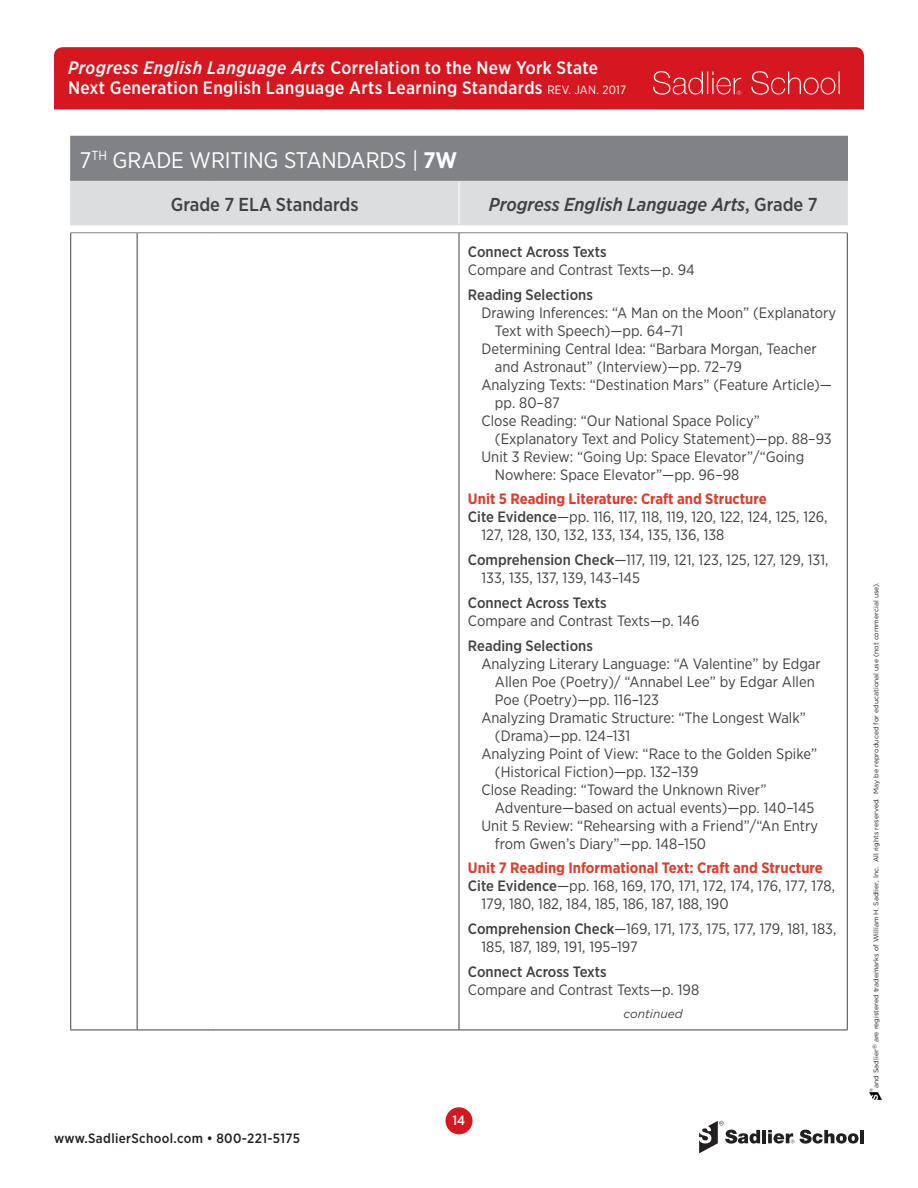
<style>
.page{position:relative;width:918px;height:1188px;background:#fff}
.page>*{position:absolute;margin:0;border:0;box-sizing:border-box;transform-origin:0 0}
.DOMAIN_PARAGRAPH{font:22.5px "Gotham Narrow";letter-spacing:-.005em;color:#fff}
.Table_header{font:italic 500 18.75px "Gotham Narrow";color:#414142}
.Table_header-2{font:500 18.75px "Gotham Narrow";color:#414142}
.t1{font:500 18px/19.8px "Gotham Narrow";letter-spacing:.02em;color:#fff}
.Citation_indents{font:15px/18px "Gotham Narrow";color:#414142}
.Citations{font:15px/18px "Gotham Narrow";color:#414142}
.Citation_Subhead_Med{font:15px/18px "Gotham Narrow";color:#414142}
.Citation_Subhead_Med-2{font:500 15px "Gotham Narrow";color:#414142}
.Citation_Red_Head{font:700 15px "Gotham Narrow";color:#dc3c2b}
.t2{font:500 13.5px "Gotham Narrow";letter-spacing:.025em;color:#231f20}
.t3{font:500 13.5px "Gotham Narrow";color:#fff}
.CONTINUED{font:italic 12px "Gotham";color:#414142}
.t4{font:6.9px "Gotham";color:#231f20}
.t5{font:4.8px "Gotham";color:#231f20}
.s1{font-style:italic}
.s2{font-weight:400;font-size:12px}
.s3{font-weight:700}
.s4{font-style:normal}
.s5{font-weight:500}
</style>
<div class="page">
<svg style="left:869px;top:1093px;width:13px;height:7px"></svg>
<svg style="left:699px;top:1121px;width:61px;height:32px"></svg>
<hr style="left:762px;top:1130px;width:4px;height:13px;background:#231f20">
<svg style="left:800px;top:1130px;width:59px;height:14px"></svg>
<hr style="left:860px;top:1130px;width:4px;height:13px;background:#231f20">
<svg style="left:768px;top:1130px;width:26px;height:14px"></svg>
<div style="left:446px;top:1107px;width:27px;height:27px;background:#d7171f;border-radius:50%"></div>
<div style="left:54px;top:47px;width:810px;height:62px;background:#d7171f"></div>
<svg style="left:653px;top:71px;width:88px;height:24px;background:#dd3f45"></svg>
<svg style="left:751px;top:71px;width:89px;height:24px;background:#dc3940"></svg>
<div style="left:71px;top:136px;width:776px;height:45px;background:#808285"></div>
<div style="left:71px;top:182px;width:776px;height:42px;background:#dcdddf"></div>
<hr style="left:847px;top:137px;width:1px;height:44px;background:#808285">
<hr style="left:70px;top:136px;width:67px;height:1px;background:#808285">
<hr style="left:70px;top:137px;width:1px;height:44px;background:#808285">
<hr style="left:459px;top:136px;width:389px;height:1px;background:#808285">
<hr style="left:70px;top:232px;width:67px;height:1px;background:#808285">
<hr style="left:137px;top:232px;width:74px;height:1px;background:#808285">
<hr style="left:211px;top:232px;width:248px;height:1px;background:#808285">
<hr style="left:459px;top:232px;width:389px;height:1px;background:#808285">
<hr style="left:137px;top:233px;width:1px;height:797px;background:#414142">
<hr style="left:459px;top:233px;width:1px;height:797px;background:#414142">
<hr style="left:847px;top:233px;width:1px;height:797px;background:#414142">
<hr style="left:459px;top:1030px;width:389px;height:1px;background:#414142">
<hr style="left:70px;top:1030px;width:68px;height:1px;background:#414142">
<hr style="left:138px;top:1030px;width:73px;height:1px;background:#414142">
<hr style="left:211px;top:1030px;width:248px;height:1px;background:#414142">
<hr style="left:70px;top:181px;width:67px;height:1px;background:#dcdddf">
<hr style="left:137px;top:181px;width:74px;height:1px;background:#dcdddf">
<hr style="left:211px;top:181px;width:248px;height:1px;background:#dcdddf">
<hr style="left:459px;top:181px;width:389px;height:1px;background:#dcdddf">
<hr style="left:70px;top:182px;width:1px;height:42px;background:#dcdddf">
<hr style="left:847px;top:182px;width:1px;height:42px;background:#dcdddf">
<hr style="left:70px;top:224px;width:67px;height:1px;background:#dcdddf">
<hr style="left:137px;top:224px;width:74px;height:1px;background:#dcdddf">
<hr style="left:211px;top:224px;width:248px;height:1px;background:#dcdddf">
<hr style="left:459px;top:224px;width:389px;height:1px;background:#dcdddf">
<hr style="left:458px;top:182px;width:2px;height:42px;background:#fff">
<hr style="left:70px;top:233px;width:1px;height:797px;background:#414142">
<p class="t1" style="left:68px;top:57px;width:560px"><span class="s1">Progress English Language Arts</span> Correlation to the New York State<br>Next Generation English Language Arts Learning Standards <span class="s2">REV. JAN. 2017</span></p>
<p class="DOMAIN_PARAGRAPH" style="left:80px;top:146px;width:379px">7<sup>TH</sup> GRADE WRITING STANDARDS | <span class="s3">7W</span></p>
<p class="Table_header-2" style="left:171px;top:192px;width:189px">Grade 7 ELA Standards</p>
<p class="Table_header" style="left:489px;top:192px;width:330px">Progress English Language Arts<span class="s4">, Grade 7</span></p>
<p class="Citation_Subhead_Med-2" style="left:468px;top:242px;width:140px">Connect Across Texts</p>
<p class="Citations" style="left:468px;top:260px;width:228px">Compare and Contrast Texts—p. 94</p>
<p class="Citation_Subhead_Med-2" style="left:468px;top:285px;width:126px">Reading Selections</p>
<p class="Citation_indents" style="left:495px;top:303px;width:343px;text-indent:-14px">Drawing Inferences: “A Man on the Moon” (Explanatory<br>Text with Speech)—pp. 64–71</p>
<p class="Citation_indents" style="left:495px;top:339px;width:323px;text-indent:-14px">Determining Central Idea: “Barbara Morgan, Teacher and Astronaut” (Interview)—pp. 72–79</p>
<p class="Citation_indents" style="left:495px;top:375px;width:338px;text-indent:-14px">Analyzing Texts: “Destination Mars” (Feature Article)— pp. 80–87</p>
<p class="Citation_indents" style="left:495px;top:411px;width:338px;text-indent:-14px">Close Reading: “Our National Space Policy” (Explanatory Text and Policy Statement)—pp. 88–93</p>
<p class="Citation_indents" style="left:495px;top:447px;width:311px;text-indent:-14px">Unit 3 Review: “Going Up: Space Elevator”/“Going<br>Nowhere: Space Elevator”—pp. 96–98</p>
<p class="Citation_Red_Head" style="left:468px;top:489px;width:300px">Unit 5 Reading Literature: Craft and Structure</p>
<p class="Citations" style="left:481px;top:508px;width:348px;text-indent:-14px"><span class="s5">Cite Evidence</span>—pp. 116, 117, 118, 119, 120, 122, 124, 125, 126,<br>127, 128, 130, 132, 133, 134, 135, 136, 138</p>
<p class="Citation_Subhead_Med" style="left:481px;top:550px;width:349px;text-indent:-14px"><span class="s5">Comprehension Check</span>—117, 119, 121, 123, 125, 127, 129, 131,<br>133, 135, 137, 139, 143–145</p>
<p class="Citation_Subhead_Med-2" style="left:468px;top:593px;width:140px">Connect Across Texts</p>
<p class="Citations" style="left:468px;top:611px;width:233px">Compare and Contrast Texts—p. 146</p>
<p class="Citation_Subhead_Med-2" style="left:468px;top:636px;width:126px">Reading Selections</p>
<p class="Citation_indents" style="left:495px;top:654px;width:327px;text-indent:-14px">Analyzing Literary Language: “A Valentine” by Edgar<br>Allen Poe (Poetry)/ “Annabel Lee” by Edgar Allen<br>Poe (Poetry)—pp. 116–123</p>
<p class="Citation_indents" style="left:495px;top:708px;width:312px;text-indent:-14px">Analyzing Dramatic Structure: “The Longest Walk” (Drama)—pp. 124–131</p>
<p class="Citation_indents" style="left:495px;top:744px;width:324px;text-indent:-14px">Analyzing Point of View: “Race to the Golden Spike” (Historical Fiction)—pp. 132–139</p>
<p class="Citation_indents" style="left:495px;top:780px;width:321px;text-indent:-14px">Close Reading: “Toward the Unknown River”<br>Adventure—based on actual events)—pp. 140–145</p>
<p class="Citation_indents" style="left:495px;top:816px;width:325px;text-indent:-14px">Unit 5 Review: “Rehearsing with a Friend”/“An Entry from Gwen’s Diary”—pp. 148–150</p>
<p class="Citation_Red_Head" style="left:468px;top:858px;width:356px">Unit 7 Reading Informational Text: Craft and Structure</p>
<p class="Citations" style="left:481px;top:877px;width:355px;text-indent:-14px"><span class="s5">Cite Evidence</span>—pp. 168, 169, 170, 171, 172, 174, 176, 177, 178,<br>179, 180, 182, 184, 185, 186, 187, 188, 190</p>
<p class="Citation_Subhead_Med" style="left:481px;top:919px;width:356px;text-indent:-14px"><span class="s5">Comprehension Check</span>—169, 171, 173, 175, 177, 179, 181, 183,<br>185, 187, 189, 191, 195–197</p>
<p class="Citation_Subhead_Med-2" style="left:468px;top:962px;width:140px">Connect Across Texts</p>
<p class="Citations" style="left:468px;top:980px;width:233px">Compare and Contrast Texts—p. 198</p>
<p class="CONTINUED" style="left:623px;top:1006px;width:61px">continued</p>
<p class="t2" style="left:54px;top:1129px;width:248px">www.SadlierSchool.com • 800-221-5175</p>
<p class="t3" style="left:452px;top:1112px;width:14px">14</p>
<p class="t4" style="left:872px;top:1088px;width:507px;rotate:-90deg">and Sadlier<sup>®</sup> are registered trademarks of William H. Sadlier, Inc. All rights reserved. May be reproduced for educational use (not commercial use).</p>
<p class="t5" style="left:868px;top:1092px;width:6px;rotate:-90deg">®</p>
</div>
